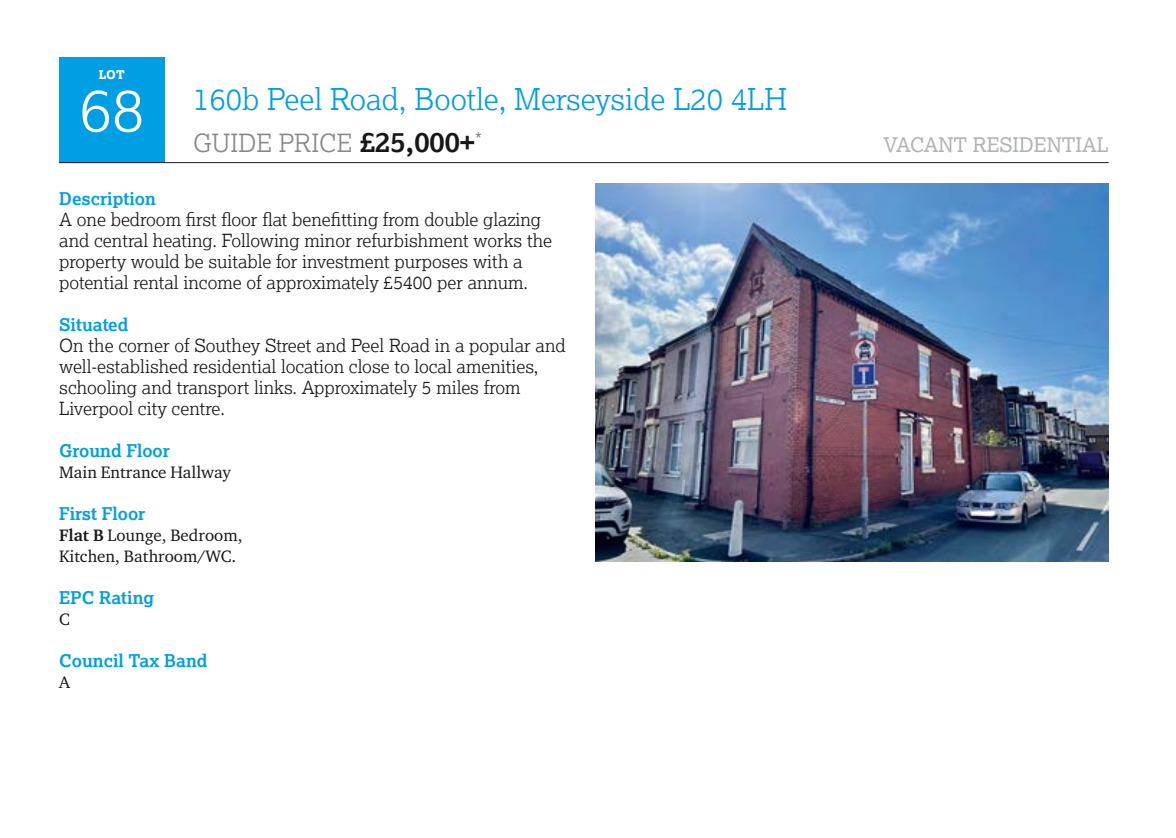
<style>
.page{position:relative;width:1176px;height:838px;background:#fff}
.page>*{position:absolute;margin:0;border:0;box-sizing:border-box;transform-origin:0 0}
.t1{font:300 60px "Lexia";color:#fff}
.t2{font:300 30px "Lexia";color:#009ee3}
.t3{font:300 25px "Lexia";color:#868786}
.t4{font:20px "Lexia";color:#b1b2b3}
.t5{font:300 18px/21px "Lexia";color:#181716}
.t6{font:18px "Lexia";color:#868786}
.t7{font:700 17.6px "Lexia";color:#009ee3}
.t8{font:17px/21px "Charter ITC Pro";color:#181716}
.t9{font:800 12px "Lexia";color:#fff}
.s1{font-weight:700;font-size:28px;color:#181716}
.s2{font-weight:700}
</style>
<div class="page">
<div style="left:59px;top:58px;width:105px;height:105px;background:#009ee3"></div>
<hr style="left:59px;top:162px;width:1049px;height:1px;background:#181716">
<img style="left:595px;top:184px;width:513px;height:378px">
<p class="t9" style="left:99px;top:67px;width:28px">LOT</p>
<h1 class="t1" style="left:79px;top:72px;width:67px">68</h1>
<h2 class="t2" style="left:193px;top:81px;width:595px">160b Peel Road, Bootle, Merseyside L20 4LH</h2>
<h3 class="t3" style="left:193px;top:128px;width:283px">GUIDE PRICE <span class="s1">£25,000+</span></h3>
<p class="t4" style="left:883px;top:132px;width:227px">VACANT RESIDENTIAL</p>
<p class="t6" style="left:475px;top:128px;width:8px">*</p>
<p class="t7" style="left:59px;top:187px;width:98px">Description</p>
<p class="t5" style="left:59px;top:208px;width:494px">A one bedroom first floor flat benefitting from double glazing and central heating. Following minor refurbishment works the property would be suitable for investment purposes with a potential rental income of approximately £5400 per annum.</p>
<p class="t7" style="left:59px;top:313px;width:71px">Situated</p>
<p class="t5" style="left:59px;top:334px;width:508px">On the corner of Southey Street and Peel Road in a popular and well-established residential location close to local amenities, schooling and transport links. Approximately 5 miles from Liverpool city centre.</p>
<p class="t7" style="left:59px;top:439px;width:112px">Ground Floor</p>
<p class="t8" style="left:59px;top:461px;width:173px">Main Entrance Hallway</p>
<p class="t7" style="left:59px;top:502px;width:88px">First Floor</p>
<p class="t8" style="left:59px;top:524px;width:185px"><span class="s2">Flat B</span> Lounge, Bedroom,<br>Kitchen, Bathroom/WC.</p>
<p class="t7" style="left:59px;top:586px;width:96px">EPC Rating</p>
<p class="t8" style="left:59px;top:608px;width:12px">C</p>
<p class="t7" style="left:59px;top:649px;width:150px">Council Tax Band</p>
<p class="t8" style="left:59px;top:671px;width:12px">A</p>
</div>
